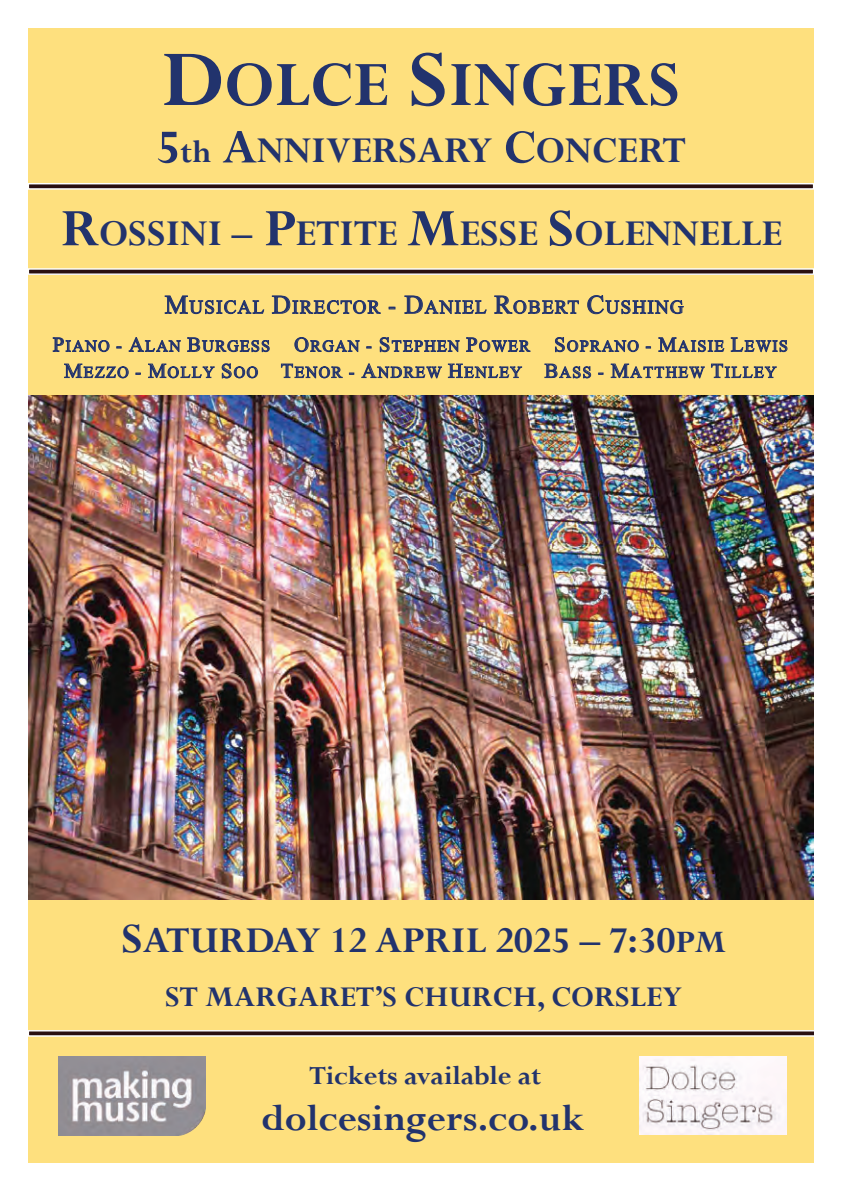
<style>
.page{position:relative;width:842px;height:1191px;background:#fff}
.page>*{position:absolute;margin:0;border:0;box-sizing:border-box;transform-origin:0 0}
.t1{font:700 69.8px "Perpetua";color:#22336d}
.t2{font:700 40.6px "Perpetua";color:#22336d}
.t3{font:700 32px "Perpetua";color:#22336d}
.t4{font:700 29.2px "Perpetua";color:#22336d}
.t5{font:18.8px "Mongolian Baiti";letter-spacing:.075em;color:#22336d}
.t6{font:16px/26.2px "Mongolian Baiti";letter-spacing:.08em;color:#22336d;text-align:center}
.s1{font-size:87.2px}
.s2{font-size:52.4px}
.s3{font-size:34.8px}
.s4{font-size:58.2px}
.s5{font-size:26.2px}
.s6{font-size:23.2px}
.s7{font-size:20.4px}
.s8{font-size:17.4px}
.s9{font-size:46.6px}
</style>
<div class="page">
<div style="left:28px;top:837px;width:786px;height:326px;background:#fee07e"></div>
<img style="left:639px;top:1057px;width:147px;height:77px">
<div style="left:28px;top:28px;width:786px;height:371px;background:#fee07e"></div>
<img style="left:59px;top:1057px;width:146px;height:78px">
<svg style="left:28px;top:1030px;width:786px;height:6px;background:#776667"></svg>
<div style="left:28px;top:184px;width:786px;height:5px;background:#290f10"></div>
<div style="left:28px;top:183px;width:786px;height:7px;border:1px solid #fff"></div>
<img style="left:28px;top:396px;width:786px;height:503px">
<svg style="left:164px;top:295px;width:100px;height:19px"></svg>
<svg style="left:272px;top:295px;width:109px;height:19px"></svg>
<svg style="left:389px;top:307px;width:6px;height:2px"></svg>
<svg style="left:404px;top:295px;width:83px;height:19px"></svg>
<svg style="left:494px;top:295px;width:85px;height:19px"></svg>
<svg style="left:587px;top:295px;width:97px;height:19px"></svg>
<svg style="left:53px;top:337px;width:57px;height:15px"></svg>
<svg style="left:129px;top:337px;width:52px;height:15px"></svg>
<svg style="left:187px;top:337px;width:83px;height:15px"></svg>
<svg style="left:294px;top:337px;width:66px;height:15px"></svg>
<svg style="left:379px;top:337px;width:81px;height:15px"></svg>
<svg style="left:466px;top:337px;width:64px;height:15px"></svg>
<svg style="left:555px;top:337px;width:84px;height:15px"></svg>
<svg style="left:658px;top:337px;width:66px;height:15px"></svg>
<svg style="left:731px;top:337px;width:56px;height:15px"></svg>
<svg style="left:64px;top:363px;width:65px;height:15px"></svg>
<svg style="left:148px;top:363px;width:67px;height:15px"></svg>
<svg style="left:222px;top:363px;width:36px;height:15px"></svg>
<svg style="left:281px;top:363px;width:62px;height:15px"></svg>
<svg style="left:361px;top:363px;width:81px;height:15px"></svg>
<svg style="left:448px;top:363px;width:74px;height:15px"></svg>
<svg style="left:544px;top:363px;width:47px;height:15px"></svg>
<svg style="left:611px;top:363px;width:94px;height:15px"></svg>
<svg style="left:711px;top:363px;width:66px;height:15px"></svg>
<div style="left:28px;top:269px;width:786px;height:5px;background:#290f10"></div>
<div style="left:28px;top:268px;width:786px;height:7px;border:1px solid #fff"></div>
<h1 class="t1" style="left:162px;top:41px;width:520px"><span class="s1">D</span>OLCE <span class="s1">S</span>INGERS</h1>
<h2 class="t2" style="left:156px;top:125px;width:531px"><span class="s2">5</span><span class="s3">th</span> <span class="s2">A</span>NNIVERSARY <span class="s2">C</span>ONCERT</h2>
<h2 class="t2" style="left:61px;top:208px;width:723px"><span class="s4">R</span>OSSINI – <span class="s4">P</span>ETITE <span class="s4">M</span>ESSE <span class="s4">S</span>OLENNELLE</h2>
<p class="t5" style="left:165px;top:297px;width:520px"><span class="s5">M</span>USICAL <span class="s5">D</span>IRECTOR <span class="s6">-</span> <span class="s5">D</span>ANIEL <span class="s5">R</span>OBERT <span class="s5">C</span>USHING</p>
<p class="t6" style="left:53px;top:333px;width:736px"><span class="s7">P</span>IANO <span class="s8">-</span> <span class="s7">A</span>LAN <span class="s7">B</span>URGESS <span class="s7">O</span>RGAN <span class="s8">-</span> <span class="s7">S</span>TEPHEN <span class="s7">P</span>OWER <span class="s7">S</span>OPRANO <span class="s8">-</span> <span class="s7">M</span>AISIE <span class="s7">L</span>EWIS<br><span class="s7">M</span>EZZO <span class="s8">-</span> <span class="s7">M</span>OLLY <span class="s7">S</span>OO <span class="s7">T</span>ENOR <span class="s8">-</span> <span class="s7">A</span>NDREW <span class="s7">H</span>ENLEY <span class="s7">B</span>ASS <span class="s8">-</span> <span class="s7">M</span>ATTHEW <span class="s7">T</span>ILLEY</p>
<h2 class="t2" style="left:121px;top:914px;width:606px"><span class="s9">S</span>ATURDAY 12 APRIL 2025 – 7:30<span class="s3">PM</span></h2>
<h3 class="t3" style="left:165px;top:976px;width:518px">ST MARGARET’S CHURCH, CORSLEY</h3>
<h3 class="t4" style="left:309px;top:1056px;width:233px">Tickets available at</h3>
<h2 class="t2" style="left:261px;top:1093px;width:325px">dolcesingers.co.uk</h2>
</div>
